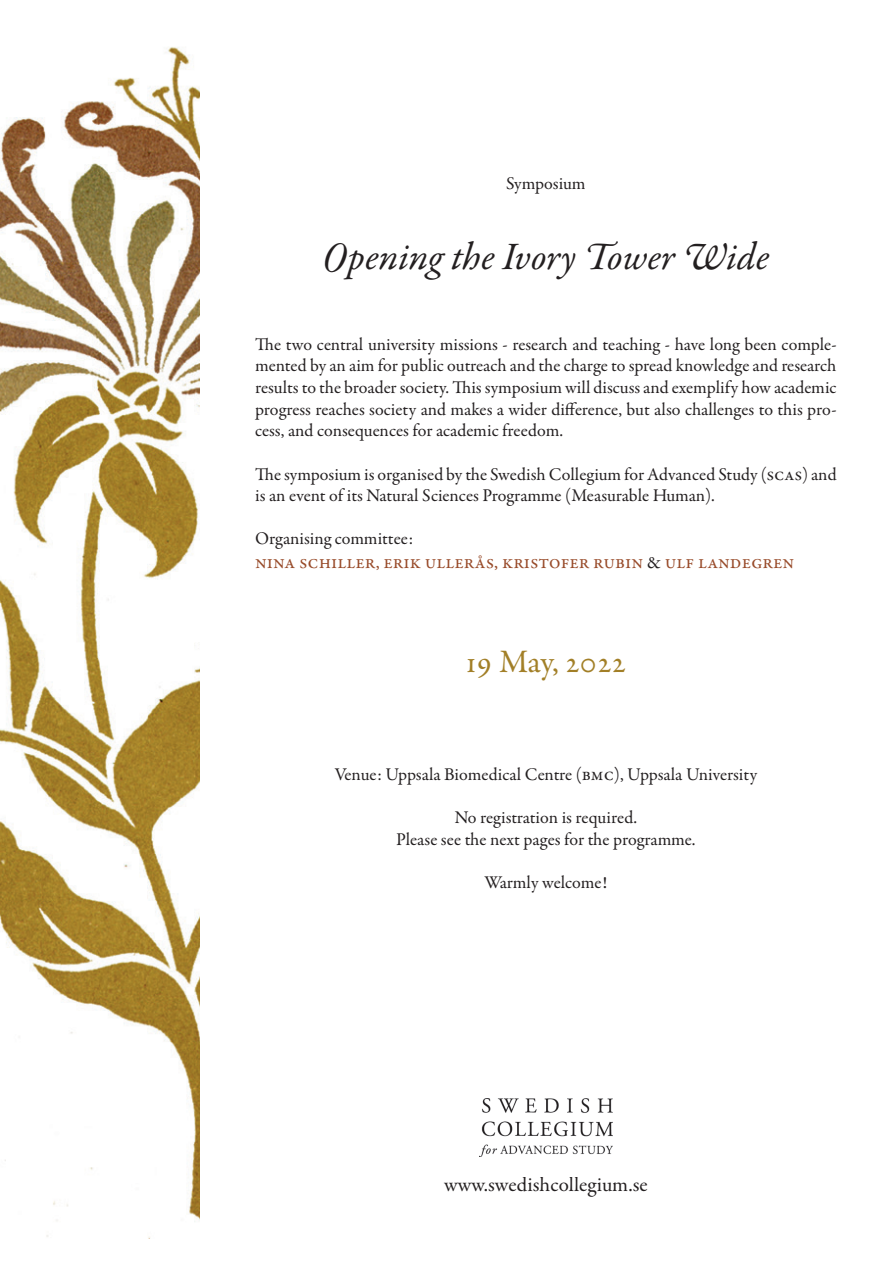
<style>
.page{position:relative;width:893px;height:1263px;background:#fff}
.page>*{position:absolute;margin:0;border:0;box-sizing:border-box;transform-origin:0 0}
.t1{font:italic 39px "Garamond Premr Pro";color:#231f20}
.t2{font:33px "Garamond Premr Pro";letter-spacing:-.01em;color:#a27f27}
.t3{font:21px "Garamond Premr Pro";color:#231f20}
.t4{font:19.5px "Garamond Premr Pro";color:#984b2a}
.t5{font:18px/21.6px "Garamond Premr Pro";letter-spacing:-.005em;color:#231f20;text-align:justify}
.s1{font-size:18px;color:#231f20}
</style>
<div class="page">
<img style="left:479px;top:1099px;width:133px;height:57px">
<img style="left:0;top:47px;width:200px;height:1192px">
<p class="t5" style="left:506px;top:173px;width:81px">Symposium</p>
<h1 class="t1" style="left:322px;top:232px;width:448px">Opening the Ivory Tower Wide</h1>
<p class="t5" style="left:255px;top:334px;width:583px">The two central university missions - research and teaching - have long been comple&shy;mented by an aim for public outreach and the charge to spread knowledge and research results to the broader society. This symposium will discuss and exemplify how academic progress reaches society and makes a wider difference, but also challenges to this pro&shy;cess, and consequences for academic freedom.</p>
<p class="t5" style="left:255px;top:463px;width:583px">The symposium is organised by the Swedish Collegium for Advanced Study (scas) and is an event of its Natural Sciences Programme (Measurable Human).</p>
<p class="t5" style="left:255px;top:528px;width:160px">Organising committee:</p>
<p class="t4" style="left:255px;top:550px;width:540px">nina schiller, erik ullerås, kristofer rubin <span class="s1">&amp;</span> ulf landegren</p>
<h2 class="t2" style="left:466px;top:642px;width:162px">19 May, 2022</h2>
<p class="t5" style="left:335px;top:764px;width:424px">Venue: Uppsala Biomedical Centre (bmc), Uppsala University</p>
<p class="t5" style="left:396px;top:807px;width:301px;text-align:center">No registration is required.<br>Please see the next pages for the programme.</p>
<p class="t5" style="left:484px;top:872px;width:124px">Warmly welcome!</p>
<p class="t3" style="left:444px;top:1171px;width:205px">www.swedishcollegium.se</p>
</div>
